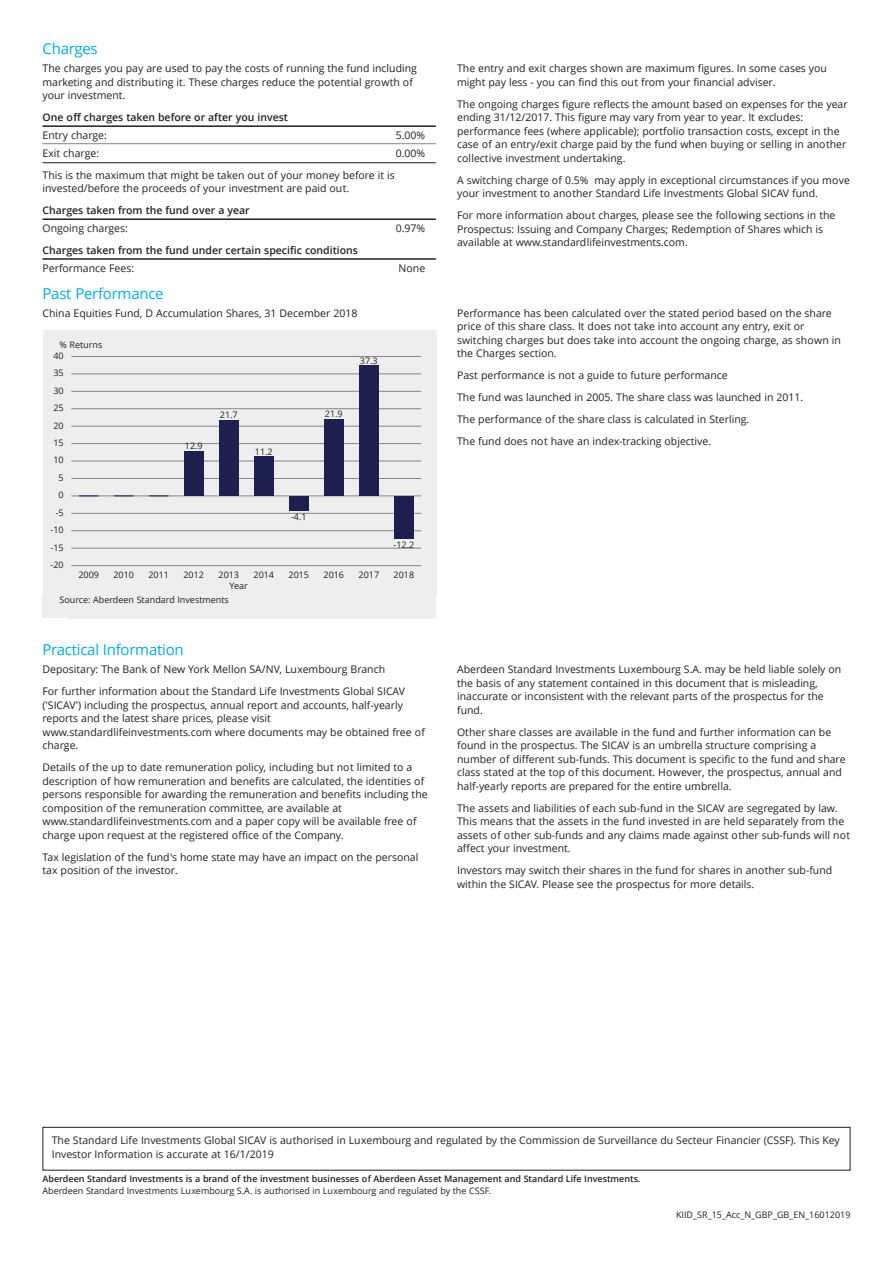
<style>
.page{position:relative;width:893px;height:1263px;background:#fff}
.page>*{position:absolute;margin:0;border:0;box-sizing:border-box;transform-origin:0 0}
.t1{font:15px "Open Sans";letter-spacing:-.015em;color:#00abe7}
.t2{font:10.5px/13.5px "Open Sans";color:#231f20}
.t3{font:600 10.5px "Open Sans";color:#231f20}
.t4{font:9px "Open Sans";color:#231f20}
.t5{font:600 9px "Open Sans";color:#231f20}
</style>
<div class="page">
<hr style="left:43px;top:125px;width:393px;height:2px;background:#231f20">
<hr style="left:43px;top:143px;width:393px;height:1px;background:#8a8289">
<hr style="left:43px;top:162px;width:393px;height:1px;background:#231f20">
<hr style="left:43px;top:218px;width:393px;height:2px;background:#231f20">
<hr style="left:43px;top:258px;width:393px;height:2px;background:#231f20">
<div style="left:43px;top:330px;width:393px;height:266px;background:#eeeeef"></div>
<hr style="left:71px;top:565px;width:350px;height:1px;background:#8a8289">
<hr style="left:71px;top:548px;width:350px;height:1px;background:#8a8289">
<hr style="left:71px;top:530px;width:350px;height:1px;background:#8a8289">
<hr style="left:71px;top:513px;width:350px;height:1px;background:#8a8289">
<hr style="left:71px;top:496px;width:350px;height:1px;background:#8a8289">
<hr style="left:71px;top:478px;width:350px;height:1px;background:#8a8289">
<hr style="left:71px;top:461px;width:350px;height:1px;background:#8a8289">
<hr style="left:71px;top:443px;width:350px;height:1px;background:#8a8289">
<hr style="left:71px;top:426px;width:350px;height:1px;background:#8a8289">
<hr style="left:71px;top:408px;width:350px;height:1px;background:#8a8289">
<hr style="left:71px;top:391px;width:350px;height:1px;background:#8a8289">
<hr style="left:71px;top:374px;width:350px;height:1px;background:#8a8289">
<hr style="left:71px;top:356px;width:350px;height:1px;background:#8a8289">
<svg style="left:79px;top:496px;width:19px;height:1px"></svg>
<svg style="left:114px;top:496px;width:20px;height:1px"></svg>
<svg style="left:149px;top:496px;width:20px;height:1px"></svg>
<div style="left:184px;top:451px;width:20px;height:45px;background:#1d1f4e"></div>
<div style="left:219px;top:420px;width:20px;height:76px;background:#1d1f4e"></div>
<div style="left:254px;top:457px;width:20px;height:39px;background:#1d1f4e"></div>
<div style="left:289px;top:496px;width:20px;height:14px;background:#1d1f4e"></div>
<div style="left:324px;top:419px;width:20px;height:77px;background:#1d1f4e"></div>
<div style="left:359px;top:366px;width:20px;height:130px;background:#1d1f4e"></div>
<div style="left:394px;top:496px;width:20px;height:42px;background:#1d1f4e"></div>
<div style="left:43px;top:596px;width:393px;height:22px;background:#eeeeef"></div>
<div style="left:43px;top:1127px;width:807px;height:43px;border:1px solid #231f20"></div>
<h1 class="t1" style="left:43px;top:38px;width:57px">Charges</h1>
<p class="t2" style="left:43px;top:61px;width:376px">The charges you pay are used to pay the costs of running the fund including marketing and distributing it. These charges reduce the potential growth of your investment.</p>
<p class="t3" style="left:43px;top:110px;width:247px">One off charges taken before or after you invest</p>
<p class="t2" style="left:43px;top:128px;width:66px">Entry charge:</p>
<p class="t2" style="left:396px;top:128px;width:31px">5.00%</p>
<p class="t2" style="left:43px;top:146px;width:58px">Exit charge:</p>
<p class="t2" style="left:396px;top:146px;width:31px">0.00%</p>
<p class="t2" style="left:43px;top:168px;width:354px">This is the maximum that might be taken out of your money before it is invested/before the proceeds of your investment are paid out.</p>
<p class="t3" style="left:43px;top:203px;width:209px">Charges taken from the fund over a year</p>
<p class="t2" style="left:43px;top:221px;width:87px">Ongoing charges:</p>
<p class="t2" style="left:396px;top:221px;width:31px">0.97%</p>
<p class="t3" style="left:43px;top:243px;width:317px">Charges taken from the fund under certain specific conditions</p>
<p class="t2" style="left:43px;top:261px;width:93px">Performance Fees:</p>
<p class="t2" style="left:399px;top:261px;width:28px">None</p>
<h1 class="t1" style="left:43px;top:282px;width:123px">Past Performance</h1>
<p class="t2" style="left:43px;top:306px;width:316px">China Equities Fund, D Accumulation Shares, 31 December 2018</p>
<p class="t4" style="left:60px;top:339px;width:44px">% Returns</p>
<p class="t4" style="left:53px;top:349px;width:12px">40</p>
<p class="t4" style="left:53px;top:367px;width:12px">35</p>
<p class="t4" style="left:53px;top:384px;width:12px">30</p>
<p class="t4" style="left:53px;top:401px;width:12px">25</p>
<p class="t4" style="left:53px;top:419px;width:12px">20</p>
<p class="t4" style="left:53px;top:436px;width:12px">15</p>
<p class="t4" style="left:53px;top:454px;width:12px">10</p>
<p class="t4" style="left:59px;top:471px;width:7px">5</p>
<p class="t4" style="left:59px;top:489px;width:7px">0</p>
<p class="t4" style="left:56px;top:506px;width:10px">-5</p>
<p class="t4" style="left:51px;top:523px;width:15px">-10</p>
<p class="t4" style="left:51px;top:541px;width:15px">-15</p>
<p class="t4" style="left:51px;top:558px;width:15px">-20</p>
<p class="t4" style="left:185px;top:439px;width:19px">12.9</p>
<p class="t4" style="left:220px;top:408px;width:19px">21.7</p>
<p class="t4" style="left:255px;top:445px;width:19px">11.2</p>
<p class="t4" style="left:360px;top:354px;width:19px">37.3</p>
<p class="t4" style="left:325px;top:408px;width:19px">21.9</p>
<p class="t4" style="left:291px;top:510px;width:17px">-4.1</p>
<p class="t4" style="left:393px;top:539px;width:22px">-12.2</p>
<p class="t4" style="left:78px;top:569px;width:22px">2009</p>
<p class="t4" style="left:113px;top:569px;width:22px">2010</p>
<p class="t4" style="left:148px;top:569px;width:22px">2011</p>
<p class="t4" style="left:184px;top:569px;width:22px">2012</p>
<p class="t4" style="left:219px;top:569px;width:22px">2013</p>
<p class="t4" style="left:254px;top:569px;width:22px">2014</p>
<p class="t4" style="left:289px;top:569px;width:22px">2015</p>
<p class="t4" style="left:324px;top:569px;width:22px">2016</p>
<p class="t4" style="left:359px;top:569px;width:22px">2017</p>
<p class="t4" style="left:394px;top:569px;width:22px">2018</p>
<p class="t4" style="left:230px;top:579px;width:20px">Year</p>
<p class="t4" style="left:60px;top:593px;width:171px">Source: Aberdeen Standard Investments</p>
<h1 class="t1" style="left:43px;top:639px;width:143px">Practical Information</h1>
<p class="t2" style="left:43px;top:658px;width:364px;line-height:22px">Depositary: The Bank of New York Mellon SA/NV, Luxembourg Branch<br>For further information about the Standard Life Investments Global SICAV</p>
<p class="t2" style="left:43px;top:698px;width:384px">('SICAV') including the prospectus, annual report and accounts, half-yearly reports and the latest share prices, please visit www.standardlifeinvestments.com where documents may be obtained free of charge.</p>
<p class="t2" style="left:43px;top:760px;width:387px">Details of the up to date remuneration policy, including but not limited to a description of how remuneration and benefits are calculated, the identities of persons responsible for awarding the remuneration and benefits including the composition of the remuneration committee, are available at www.standardlifeinvestments.com and a paper copy will be available free of charge upon request at the registered office of the Company.</p>
<p class="t2" style="left:43px;top:850px;width:377px">Tax legislation of the fund's home state may have an impact on the personal tax position of the investor.</p>
<p class="t2" style="left:457px;top:61px;width:371px">The entry and exit charges shown are maximum figures. In some cases you might pay less - you can find this out from your financial adviser.</p>
<p class="t2" style="left:457px;top:97px;width:392px">The ongoing charges figure reflects the amount based on expenses for the year ending 31/12/2017. This figure may vary from year to year. It excludes: performance fees (where applicable); portfolio transaction costs, except in the case of an entry/exit charge paid by the fund when buying or selling in another collective investment undertaking.</p>
<p class="t2" style="left:457px;top:173px;width:394px">A switching charge of 0.5% may apply in exceptional circumstances if you move your investment to another Standard Life Investments Global SICAV fund.</p>
<p class="t2" style="left:457px;top:208px;width:380px">For more information about charges, please see the following sections in the<br>Prospectus: Issuing and Company Charges; Redemption of Shares which is available at www.standardlifeinvestments.com.</p>
<p class="t2" style="left:457px;top:306px;width:385px">Performance has been calculated over the stated period based on the share price of this share class. It does not take into account any entry, exit or switching charges but does take into account the ongoing charge, as shown in the Charges section.</p>
<p class="t2" style="left:457px;top:364px;width:348px;line-height:22px">Past performance is not a guide to future performance<br>The fund was launched in 2005. The share class was launched in 2011.<br>The performance of the share class is calculated in Sterling.<br>The fund does not have an index-tracking objective.</p>
<p class="t2" style="left:457px;top:662px;width:386px">Aberdeen Standard Investments Luxembourg S.A. may be held liable solely on the basis of any statement contained in this document that is misleading, inaccurate or inconsistent with the relevant parts of the prospectus for the fund.</p>
<p class="t2" style="left:457px;top:725px;width:390px">Other share classes are available in the fund and further information can be found in the prospectus. The SICAV is an umbrella structure comprising a number of different sub-funds. This document is specific to the fund and share class stated at the top of this document. However, the prospectus, annual and half-yearly reports are prepared for the entire umbrella.</p>
<p class="t2" style="left:457px;top:801px;width:395px">The assets and liabilities of each sub-fund in the SICAV are segregated by law.<br>This means that the assets in the fund invested in are held separately from the assets of other sub-funds and any claims made against other sub-funds will not affect your investment.</p>
<p class="t2" style="left:457px;top:863px;width:377px">Investors may switch their shares in the fund for shares in another sub-fund within the SICAV. Please see the prospectus for more details.</p>
<p class="t2" style="left:52px;top:1133px;width:789px">The Standard Life Investments Global SICAV is authorised in Luxembourg and regulated by the Commission de Surveillance du Secteur Financier (CSSF). This Key<br>Investor Information is accurate at 16/1/2019</p>
<p class="t5" style="left:43px;top:1172px;width:599px">Aberdeen Standard Investments is a brand of the investment businesses of Aberdeen Asset Management and Standard Life Investments.</p>
<p class="t4" style="left:43px;top:1184px;width:450px">Aberdeen Standard Investments Luxembourg S.A. is authorised in Luxembourg and regulated by the CSSF.</p>
<p class="t4" style="left:676px;top:1208px;width:176px">KIID_SR_15_Acc_N_GBP_GB_EN_16012019</p>
</div>
